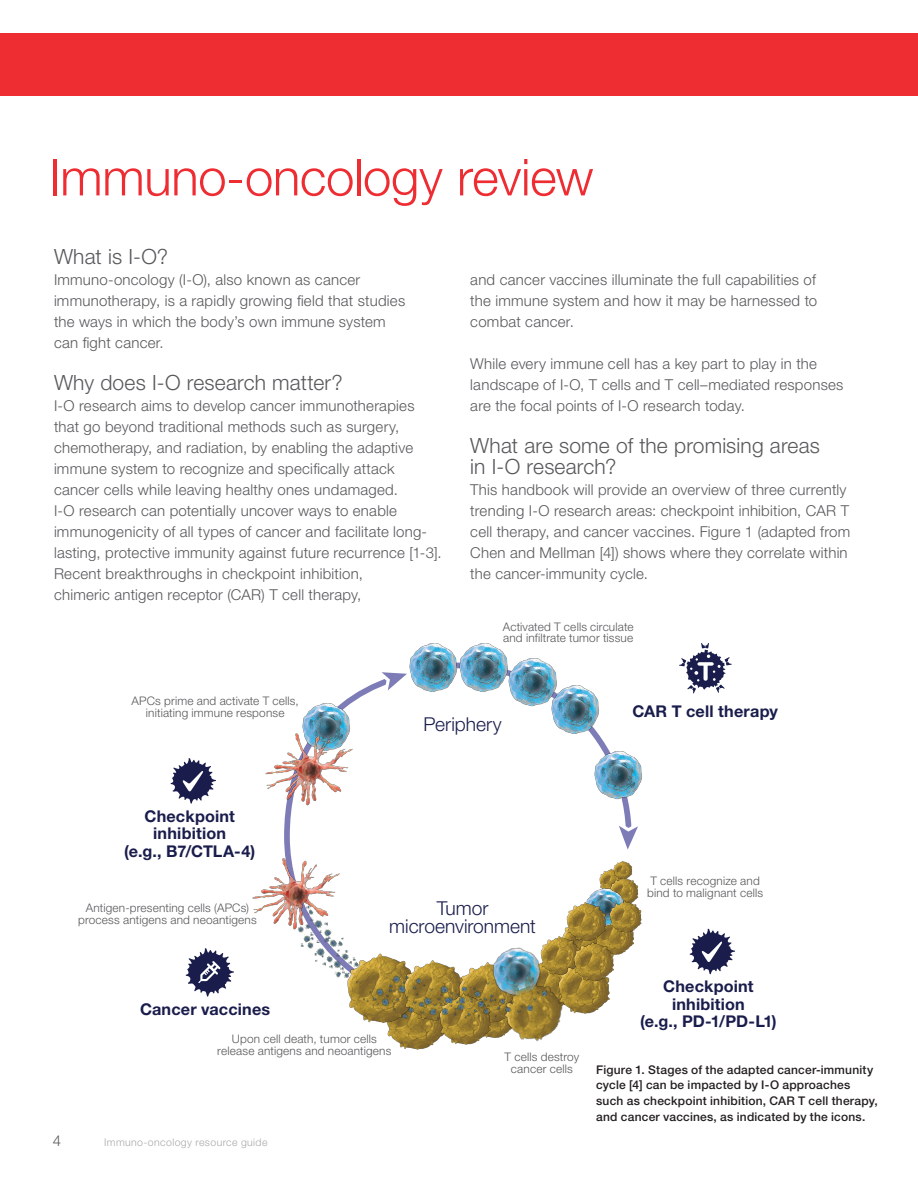
<style>
.page{position:relative;width:918px;height:1188px;background:#fff}
.page>*{position:absolute;margin:0;border:0;box-sizing:border-box;transform-origin:0 0}
.t1{font:300 51px "Helvetica Neue LTW1 G";letter-spacing:-.01em;color:#ee2d33}
.t2{font:300 21px/21px "Helvetica Neue LTW1 G";letter-spacing:.01em;color:#57585a}
.t3{font:300 19.2px/17.7px "Helvetica Neue LTW1 G";color:#1a1d4c;text-align:center}
.t4{font:700 16.2px/17.7px "Helvetica Neue LTW1 G";letter-spacing:.01em;color:#1a1d4c;text-align:center}
.t5{font:300 15px/21px "Helvetica Neue LTW1 G";letter-spacing:.015em;color:#57585a}
.t6{font:500 12px/15.8px "Helvetica Neue LTW1 G";letter-spacing:.02em;color:#231f20}
.t7{font:300 11.85px/11.9px "Helvetica Neue LTW1 G";letter-spacing:.015em;color:#57585a;text-align:center}
.t8{font:300 10.5px "Helvetica Neue LTW1 G";letter-spacing:.04em;color:#a8a9ad}
</style>
<div class="page">
<div style="left:0;top:33px;width:918px;height:63px;background:#ee2d33"></div>
<img style="left:265px;top:764px;width:16px;height:25px">
<img style="left:410px;top:643px;width:44px;height:17px">
<img style="left:454px;top:643px;width:50px;height:17px">
<img style="left:503px;top:653px;width:38px;height:7px">
<img style="left:252px;top:877px;width:29px;height:47px">
<img style="left:388px;top:1033px;width:44px;height:17px">
<img style="left:364px;top:1020px;width:67px;height:16px">
<img style="left:396px;top:1020px;width:36px;height:13px">
<img style="left:432px;top:1020px;width:52px;height:26px">
<img style="left:484px;top:1020px;width:77px;height:22px">
<svg style="left:281px;top:660px;width:361px;height:360px"></svg>
<svg style="left:690px;top:929px;width:45px;height:45px"></svg>
<svg style="left:171px;top:758px;width:45px;height:46px"></svg>
<svg style="left:679px;top:643px;width:53px;height:51px"></svg>
<svg style="left:186px;top:948px;width:48px;height:49px"></svg>
<h1 class="t1" style="left:50px;top:146px;width:545px">Immuno-oncology review</h1>
<h2 class="t2" style="left:54px;top:246px;width:116px">What is I-O?</h2>
<p class="t5" style="left:54px;top:269px;width:353px">Immuno-oncology (I-O), also known as cancer immunotherapy, is a rapidly growing field that studies the ways in which the body’s own immune system can fight cancer.</p>
<h2 class="t2" style="left:54px;top:372px;width:290px">Why does I-O research matter?</h2>
<p class="t5" style="left:54px;top:395px;width:389px">I-O research aims to develop cancer immunotherapies that go beyond traditional methods such as surgery, chemotherapy, and radiation, by enabling the adaptive immune system to recognize and specifically attack cancer cells while leaving healthy ones undamaged.<br>I-O research can potentially uncover ways to enable immunogenicity of all types of cancer and facilitate long&shy;lasting, protective immunity against future recurrence [1-3].<br>Recent breakthroughs in checkpoint inhibition,<br>chimeric antigen receptor (CAR) T cell therapy,</p>
<p class="t5" style="left:470px;top:269px;width:349px;text-align:justify">and cancer vaccines illuminate the full capabilities of the immune system and how it may be harnessed to combat cancer.</p>
<p class="t5" style="left:470px;top:353px;width:375px">While every immune cell has a key part to play in the landscape of I-O, T cells and T cell–mediated responses are the focal points of I-O research today.</p>
<h2 class="t2" style="left:470px;top:435px;width:351px">What are some of the promising areas in I-O research?</h2>
<p class="t5" style="left:470px;top:479px;width:382px">This handbook will provide an overview of three currently trending I-O research areas: checkpoint inhibition, CAR T cell therapy, and cancer vaccines. Figure 1 (adapted from Chen and Mellman [4]) shows where they correlate within the cancer-immunity cycle.</p>
<p class="t7" style="left:503px;top:620px;width:132px;text-align:left">Activated T cells circulate and infiltrate tumor tissue</p>
<p class="t7" style="left:132px;top:695px;width:169px">APCs prime and activate T cells, initiating immune response</p>
<p class="t3" style="left:424px;top:715px;width:80px">Periphery</p>
<p class="t4" style="left:632px;top:702px;width:147px">CAR T cell therapy</p>
<p class="t4" style="left:124px;top:807px;width:133px">Checkpoint inhibition<br>(e.g., B7/CTLA-4)</p>
<p class="t7" style="left:78px;top:902px;width:180px">Antigen-presenting cells (APCs) process antigens and neoantigens</p>
<p class="t3" style="left:389px;top:899px;width:148px">Tumor microenvironment</p>
<p class="t7" style="left:647px;top:875px;width:117px;text-align:left">T cells recognize and bind to malignant cells</p>
<p class="t4" style="left:140px;top:1000px;width:132px">Cancer vaccines</p>
<p class="t7" style="left:217px;top:1033px;width:176px">Upon cell death, tumor cells release antigens and neoantigens</p>
<p class="t5" style="left:53px;top:1130px;width:10px">4</p>
<p class="t8" style="left:104px;top:1136px;width:165px">Immuno-oncology resource guide</p>
<p class="t7" style="left:505px;top:1051px;width:76px">T cells destroy cancer cells</p>
<p class="t4" style="left:640px;top:977px;width:138px">Checkpoint inhibition<br>(e.g., PD-1/PD-L1)</p>
<p class="t6" style="left:596px;top:1061px;width:283px">Figure 1. Stages of the adapted cancer-immunity cycle [4] can be impacted by I-O approaches such as checkpoint inhibition, CAR T cell therapy, and cancer vaccines, as indicated by the icons.</p>
</div>
